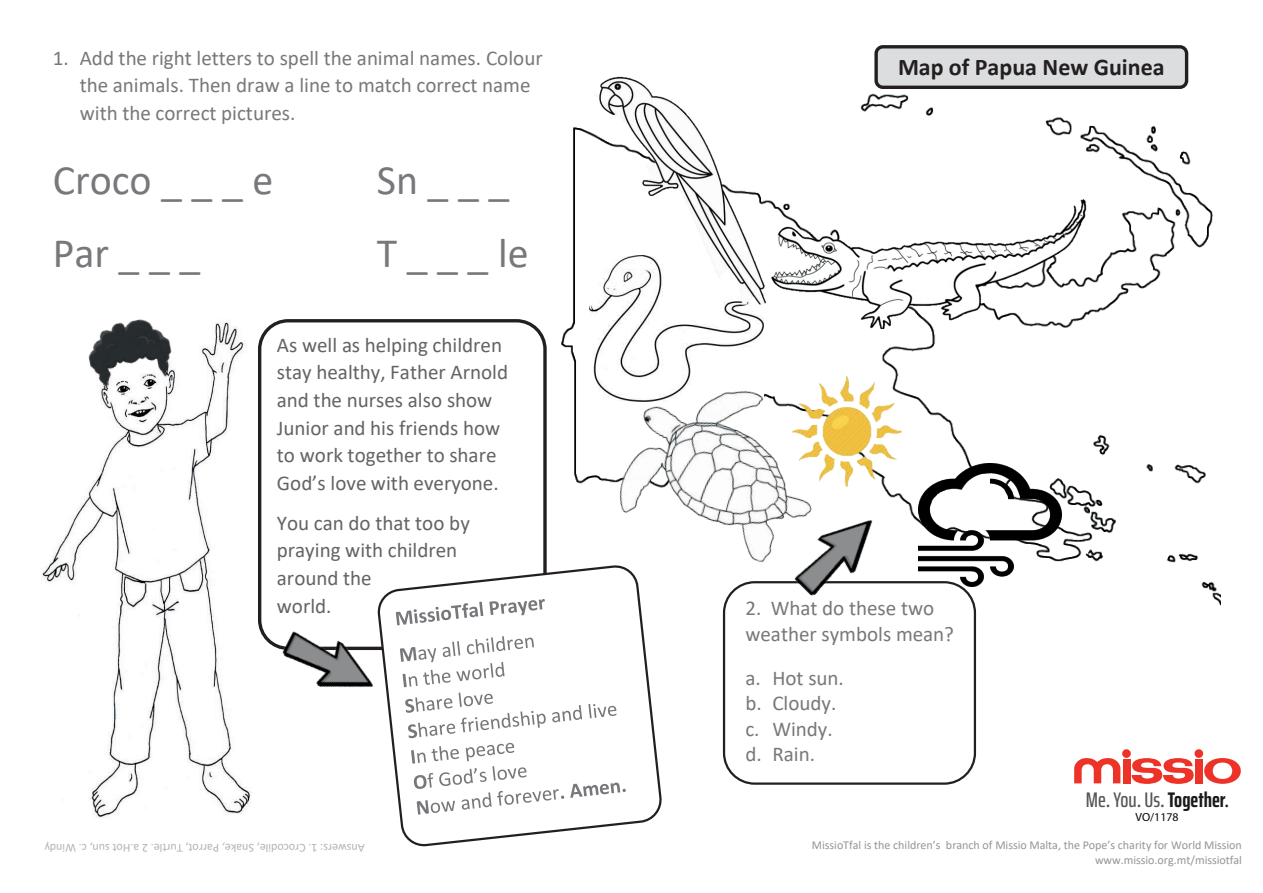
<style>
.page{position:relative;width:1263px;height:893px;background:#fff}
.page>*{position:absolute;margin:0;border:0;box-sizing:border-box;transform-origin:0 0}
.t1{font:42px "Calibri";color:#76787b}
.t2{font:700 24px "Calibri";color:#231f20}
.t3{font:21.15px "Calibri";color:#636366}
.t4{font:700 extra-condensed 21.15px "Saira";color:#1a1b18}
.t5{font:21px/25.7px "Calibri";color:#76787b}
.t6{font:21px/27.6px "Calibri";color:#636366}
.t7{font:12px/14.5px "Calibri";letter-spacing:-.005em;color:#939598;text-align:right}
.t8{font:12px "Calibri";letter-spacing:-.005em;color:#b2b3b7}
.t9{font:11.85px "Myriad Pro";color:#040505}
.s1{font-weight:500;color:#545554}
.s2{font-family:"Myriad Pro";font-weight:400;font-stretch:normal;color:#545554}
.s3{font-family:"Myriad Pro";font-weight:400;font-stretch:normal}
</style>
<div class="page">
<div style="left:723px;top:581px;width:253px;height:204px;background:#fff;border:2px solid #231f20;border-radius:31px"></div>
<div style="left:258px;top:319px;width:289px;height:331px;border:3px solid #231f20;border-radius:29px"></div>
<svg style="left:378px;top:573px;width:284px;height:274px"></svg>
<img style="left:383px;top:579px;width:274px;height:258px">
<svg style="left:396px;top:602px;width:87px;height:23px"></svg>
<svg style="left:489px;top:599px;width:56px;height:16px"></svg>
<svg style="left:401px;top:636px;width:133px;height:51px"></svg>
<svg style="left:405px;top:693px;width:221px;height:122px"></svg>
<img style="left:41px;top:322px;width:210px;height:496px">
<img style="left:73px;top:319px;width:115px;height:83px">
<img style="left:561px;top:63px;width:660px;height:548px">
<img style="left:918px;top:464px;width:143px;height:122px">
<img style="left:589px;top:255px;width:175px;height:88px">
<img style="left:771px;top:186px;width:316px;height:147px">
<img style="left:537px;top:343px;width:374px;height:252px">
<img style="left:772px;top:487px;width:132px;height:124px">
<img style="left:594px;top:74px;width:176px;height:240px">
<div style="left:874px;top:45px;width:314px;height:44px;background:#dcdddf;border:3px solid #231f20;border-radius:7px"></div>
<img style="left:876px;top:53px;width:310px;height:29px">
<img style="left:260px;top:609px;width:141px;height:111px">
<div style="left:1122px;top:759px;width:8px;height:24px;background:#ed3228"></div>
<svg style="left:1132px;top:758px;width:62px;height:26px"></svg>
<svg style="left:1204px;top:758px;width:37px;height:26px"></svg>
<div style="left:1122px;top:749px;width:9px;height:9px;background:#ed3228;border-radius:50%"></div>
<div style="left:1194px;top:749px;width:9px;height:9px;background:#ed3228;border-radius:50%"></div>
<div style="left:1195px;top:759px;width:8px;height:24px;background:#ed3228"></div>
<svg style="left:1074px;top:758px;width:46px;height:25px"></svg>
<p class="t5" style="left:80px;top:44px;width:465px;line-height:27.6px;text-indent:-27px">1. Add the right letters to spell the animal names. Colour the animals. Then draw a line to match correct name with the correct pictures.</p>
<h1 class="t1" style="left:53px;top:150px;width:222px">Croco _ _ _ e</h1>
<h1 class="t1" style="left:377px;top:150px;width:134px">Sn _ _ _</h1>
<h1 class="t1" style="left:53px;top:224px;width:149px">Par _ _ _</h1>
<h1 class="t1" style="left:377px;top:224px;width:153px">T _ _ _ le</h1>
<p class="t6" style="left:277px;top:330px;width:233px">As well as helping children stay healthy, Father Arnold and the nurses also show<br>Junior and his friends how</p>
<p class="t3" style="left:277px;top:441px;width:221px">to work together to share</p>
<p class="t6" style="left:277px;top:463px;width:223px;line-height:39.6px">God’s love with everyone.<br>You can do that too by</p>
<p class="t6" style="left:277px;top:536px;width:182px">praying with children around the<br>world.</p>
<p class="t8" style="left:365px;top:856px;width:322px;rotate:-180deg">Answers: 1. Crocodile, Snake P, arrot, Turtle. 2 a.Hot sun, c. Windy</p>
<p class="t2" style="left:898px;top:50px;width:268px">Map of Papua New Guinea</p>
<p class="t5" style="left:745px;top:594px;width:210px">2. What do these two weather symbols mean?</p>
<p class="t5" style="left:745px;top:664px;width:100px">a. Hot sun. b. Cloudy. c. Windy. d. Rain.</p>
<p class="t4" style="left:1086px;top:783px;width:144px"><span class="s1">Me</span><span class="s2">.</span> <span class="s1">You</span><span class="s2">.</span> <span class="s1">Us</span><span class="s2">.</span> Together<span class="s3">.</span></p>
<p class="t9" style="left:1135px;top:810px;width:45px">VO/1178</p>
<p class="t7" style="left:812px;top:838px;width:431px">MissioTfal is the children’s branch of Missio Malta, the Pope’s charity for World Mission www.missio.org.mt/missiotfal</p>
</div>
